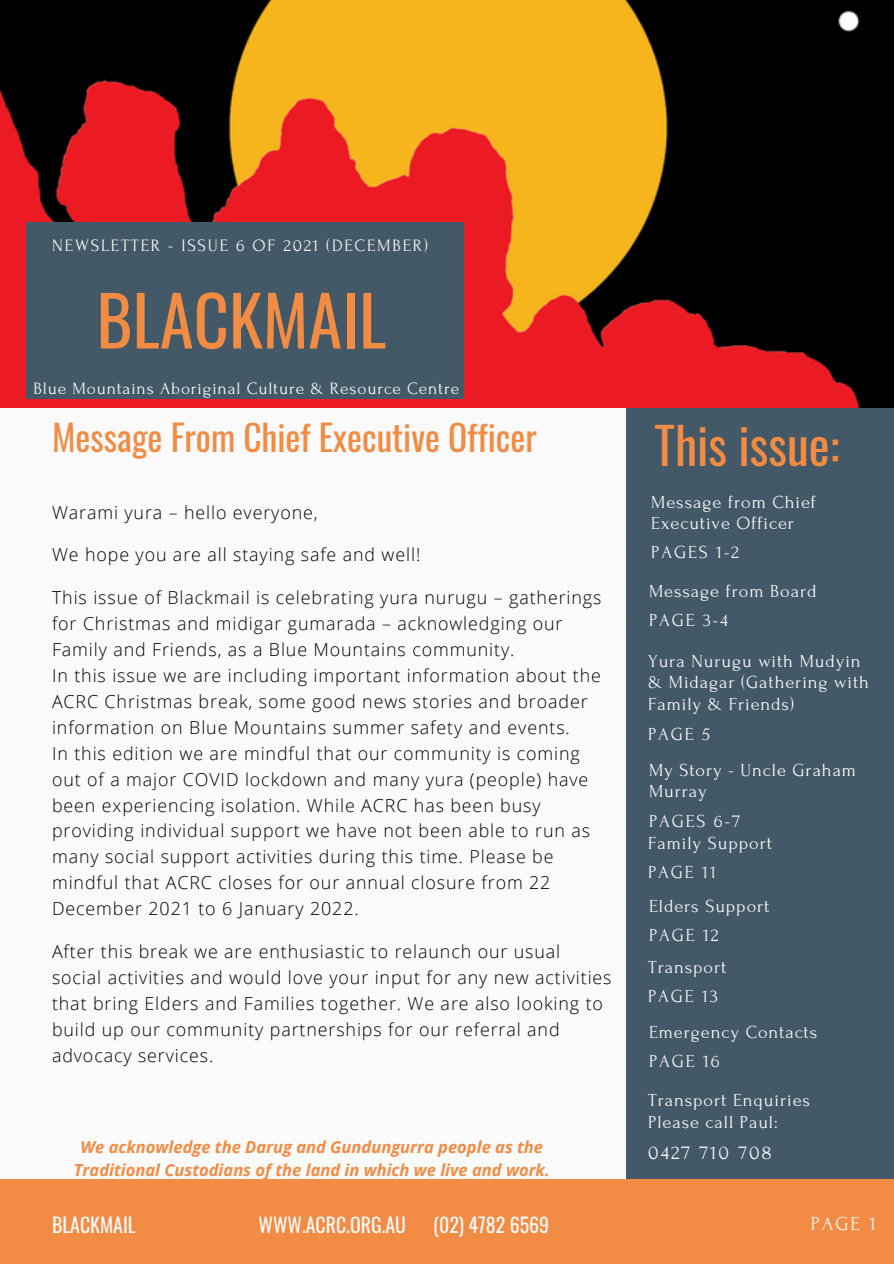
<style>
.page{position:relative;width:894px;height:1264px;background:#fff}
.page>*{position:absolute;margin:0;border:0;box-sizing:border-box;transform-origin:0 0}
.t1{font:68.7px "Oswald";color:#f28b43}
.t2{font:49.65px "Oswald";color:#f28b43}
.t3{font:35.55px "Oswald";color:#f28b43}
.t4{font:19.8px "Oswald";color:#fafafa}
.t5{font:19.8px "Forum";letter-spacing:.1em;color:#fafafa}
.t6{font:18.3px/21.5px "Forum";letter-spacing:.05em;color:#fafafa}
.t7{font:300 17.85px/26px "Open Sans";letter-spacing:.05em;color:#000}
.t8{font:17.4px "Forum";letter-spacing:.05em;color:#fafafa}
.t9{font:17.4px "Forum";letter-spacing:.1em;color:#fafafa}
.t10{font:italic 700 16.5px "Open Sans";color:#f28b43}
</style>
<div class="page">
<div style="left:0;top:0;width:893px;height:1263px;background:#fafafa"></div>
<div style="left:0;top:1178px;width:893px;height:85px;background:#f28b43"></div>
<div style="left:626px;top:364px;width:267px;height:814px;background:#435967"></div>
<img style="left:0;top:0;width:893px;height:408px">
<div style="left:27px;top:222px;width:437px;height:177px;background:#435967"></div>
<p class="t9" style="left:52px;top:236px;width:377px">NEWSLETTER - ISSUE 6 OF 2021 (DECEMBER)</p>
<p class="t1" style="left:96px;top:266px;width:291px">BLACKMAIL</p>
<p class="t8" style="left:34px;top:379px;width:427px">Blue Mountains Aboriginal Culture &amp; Resource Centre</p>
<p class="t3" style="left:52px;top:409px;width:486px">Message From Chief Executive Officer</p>
<p class="t7" style="left:52px;top:498px;width:267px">Warami yura – hello everyone,</p>
<p class="t7" style="left:52px;top:541px;width:369px">We hope you are all staying safe and well!</p>
<p class="t7" style="left:52px;top:584px;width:550px">This issue of Blackmail is celebrating yura nurugu – gatherings for Christmas and midigar gumarada – acknowledging our<br>Family and Friends, as a Blue Mountains community.</p>
<p class="t7" style="left:52px;top:662px;width:550px">In this issue we are including important information about the<br>ACRC Christmas break, some good news stories and broader information on Blue Mountains summer safety and events.</p>
<p class="t7" style="left:52px;top:739px;width:539px">In this edition we are mindful that our community is coming out of a major COVID lockdown and many yura (people) have been experiencing isolation. While ACRC has been busy providing individual support we have not been able to run as many social support activities during this time. Please be mindful that ACRC closes for our annual closure from 22<br>December 2021 to 6 January 2022.</p>
<p class="t7" style="left:52px;top:938px;width:561px">After this break we are enthusiastic to relaunch our usual social activities and would love your input for any new activities that bring Elders and Families together. We are also looking to build up our community partnerships for our referral and advocacy services.</p>
<p class="t10" style="left:80px;top:1135px;width:464px">We acknowledge the Darug and Gundungurra people as the</p>
<p class="t10" style="left:74px;top:1158px;width:477px">Traditional Custodians of the land in which we live and work.</p>
<p class="t2" style="left:654px;top:407px;width:187px">This issue:</p>
<p class="t6" style="left:651px;top:491px;width:166px">Message from Chief<br>Executive Officer</p>
<p class="t6" style="left:651px;top:541px;width:89px">PAGES 1-2</p>
<p class="t6" style="left:648px;top:581px;width:169px">Message from Board</p>
<p class="t6" style="left:648px;top:609px;width:80px">PAGE 3-4</p>
<p class="t6" style="left:648px;top:650px;width:222px">Yura Nurugu with Mudyin &amp; Midagar (Gathering with<br>Family &amp; Friends)</p>
<p class="t6" style="left:648px;top:724px;width:64px">PAGE 5</p>
<p class="t6" style="left:648px;top:759px;width:208px">My Story - Uncle Graham<br>Murray</p>
<p class="t6" style="left:648px;top:810px;width:93px">PAGES 6-7</p>
<p class="t6" style="left:648px;top:832px;width:125px">Family Support</p>
<p class="t6" style="left:648px;top:861px;width:69px">PAGE 11</p>
<p class="t6" style="left:648px;top:895px;width:122px">Elders Support</p>
<p class="t6" style="left:648px;top:924px;width:71px">PAGE 12</p>
<p class="t6" style="left:648px;top:957px;width:80px">Transport</p>
<p class="t6" style="left:648px;top:985px;width:71px">PAGE 13</p>
<p class="t6" style="left:648px;top:1021px;width:170px">Emergency Contacts</p>
<p class="t6" style="left:648px;top:1050px;width:72px">PAGE 16</p>
<p class="t6" style="left:648px;top:1090px;width:163px">Transport Enquiries</p>
<p class="t6" style="left:648px;top:1111px;width:131px">Please call Paul:</p>
<p class="t5" style="left:648px;top:1141px;width:125px">0427 710 708</p>
<p class="t4" style="left:52px;top:1209px;width:85px">BLACKMAIL</p>
<p class="t4" style="left:258px;top:1209px;width:149px">WWW.ACRC.ORG.AU</p>
<p class="t4" style="left:433px;top:1209px;width:117px">(02) 4782 6569</p>
<p class="t5" style="left:810px;top:1213px;width:66px">PAGE 1</p>
</div>
